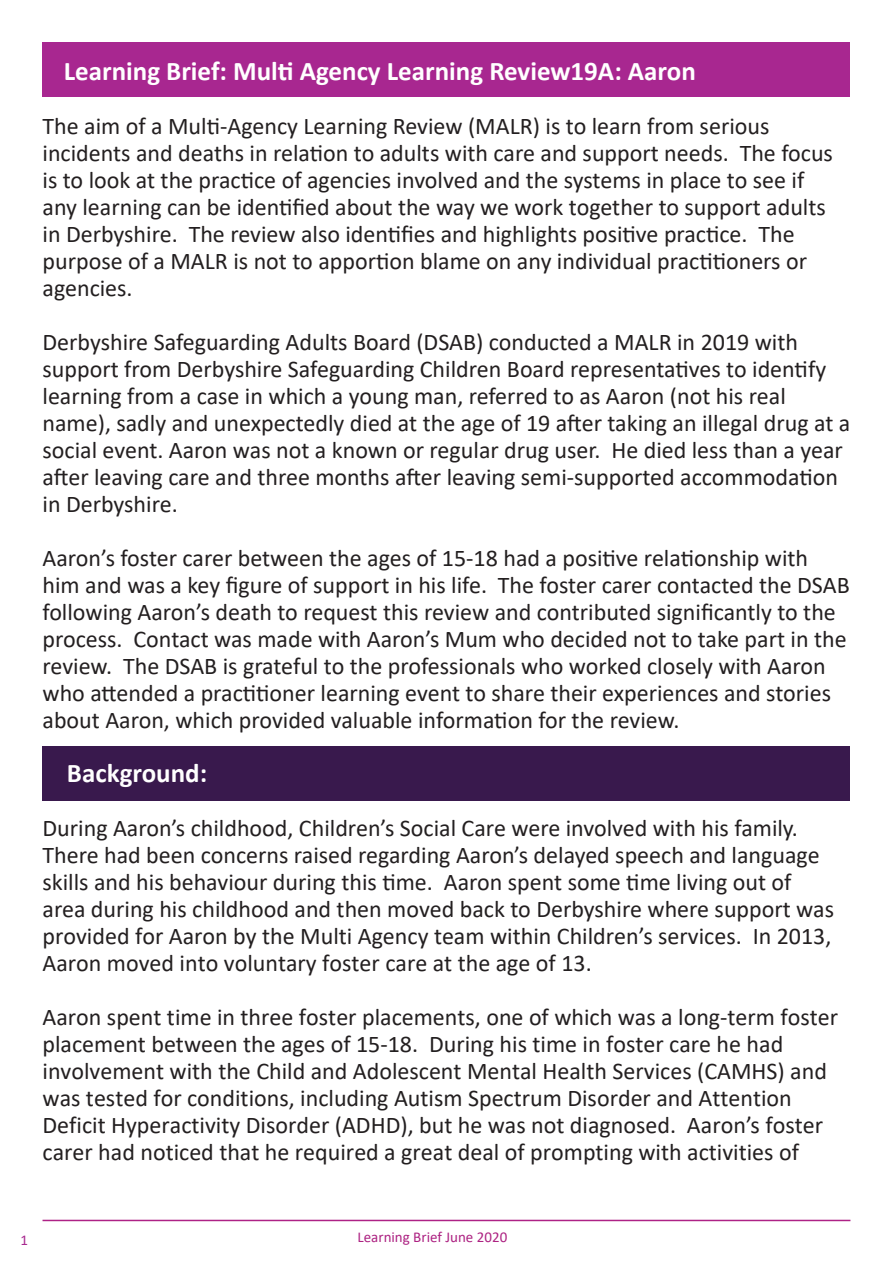
<style>
.page{position:relative;width:893px;height:1263px;background:#fff}
.page>*{position:absolute;margin:0;border:0;box-sizing:border-box;transform-origin:0 0}
.t1{font:700 27px "Calibri";color:#fff}
.t2{font:24px/27px "Calibri";color:#231f20}
.t3{font:15px "Calibri";color:#ad2282}
.t4{font:15px "Calibri";color:#a82a8f}
</style>
<div class="page">
<div style="left:43px;top:43px;width:807px;height:54px;background:#a82790"></div>
<div style="left:43px;top:746px;width:807px;height:54px;background:#39194d"></div>
<hr style="left:43px;top:1220px;width:807px;height:1px;background:#ae2286">
<p class="t1" style="left:64px;top:52px;width:634px">Learning Brief: Multi Agency Learning Review19A: Aaron</p>
<p class="t2" style="left:43px;top:112px;width:792px">The aim of a Multi-Agency Learning Review (MALR) is to learn from serious incidents and deaths in relation to adults with care and support needs. The focus is to look at the practice of agencies involved and the systems in place to see if any learning can be identified about the way we work together to support adults in Derbyshire. The review also identifies and highlights positive practice. The purpose of a MALR is not to apportion blame on any individual practitioners or agencies.</p>
<p class="t2" style="left:43px;top:328px;width:809px">Derbyshire Safeguarding Adults Board (DSAB) conducted a MALR in 2019 with support from Derbyshire Safeguarding Children Board representatives to identify learning from a case in which a young man, referred to as Aaron (not his real name), sadly and unexpectedly died at the age of 19 after taking an illegal drug at a social event. Aaron was not a known or regular drug user. He died less than a year after leaving care and three months after leaving semi-supported accommodation in Derbyshire.</p>
<p class="t2" style="left:43px;top:544px;width:809px">Aaron’s foster carer between the ages of 15-18 had a positive relationship with him and was a key figure of support in his life. The foster carer contacted the DSAB following Aaron’s death to request this review and contributed significantly to the process. Contact was made with Aaron’s Mum who decided not to take part in the review. The DSAB is grateful to the professionals who worked closely with Aaron who attended a practitioner learning event to share their experiences and stories about Aaron, which provided valuable information for the review.</p>
<p class="t1" style="left:67px;top:754px;width:142px">Background:</p>
<p class="t2" style="left:43px;top:814px;width:793px">During Aaron’s childhood, Children’s Social Care were involved with his family.<br>There had been concerns raised regarding Aaron’s delayed speech and language skills and his behaviour during this time. Aaron spent some time living out of area during his childhood and then moved back to Derbyshire where support was provided for Aaron by the Multi Agency team within Children’s services. In 2013, Aaron moved into voluntary foster care at the age of 13.</p>
<p class="t2" style="left:43px;top:1003px;width:797px">Aaron spent time in three foster placements, one of which was a long-term foster placement between the ages of 15-18. During his time in foster care he had involvement with the Child and Adolescent Mental Health Services (CAMHS) and was tested for conditions, including Autism Spectrum Disorder and Attention Deficit Hyperactivity Disorder (ADHD), but he was not diagnosed. Aaron’s foster carer had noticed that he required a great deal of prompting with activities of</p>
<p class="t4" style="left:20px;top:1230px;width:9px">1</p>
<p class="t3" style="left:357px;top:1226px;width:151px">Learning Brief June 2020</p>
</div>
